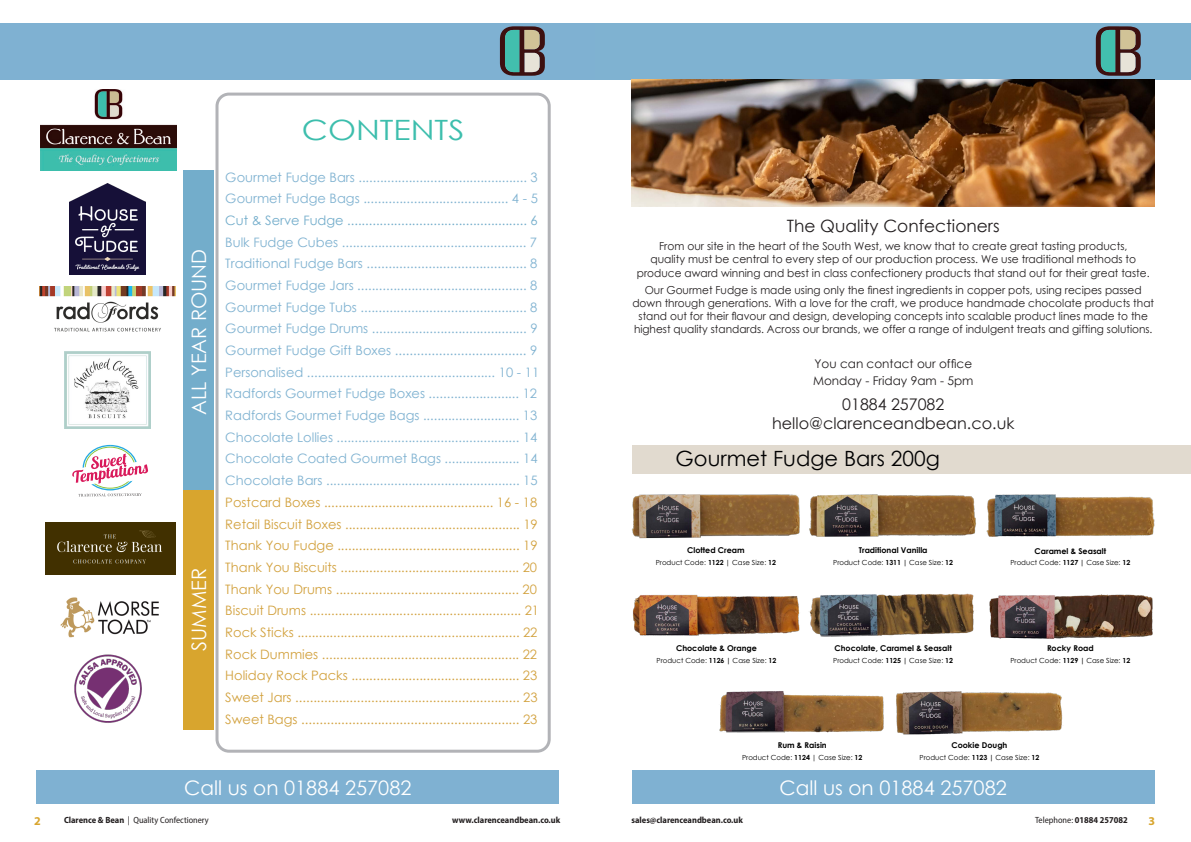
<style>
.page{position:relative;width:1191px;height:842px;background:#fff}
.page>*{position:absolute;margin:0;border:0;box-sizing:border-box;transform-origin:0 0}
.t1{font:28px "Century Gothic";color:#3dbead;scale:1.15 1}
.t2{font:21px "Century Gothic";color:#000001}
.t3{font:20px "Century Gothic";color:#fff}
.t4{font:17px "Century Gothic";color:#231f20}
.t5{font:16px "Century Gothic";color:#231f20}
.t6{font:13px "Century Gothic";color:#7fb2d1}
.t7{font:13px "Century Gothic";color:#d2a13d}
.t8{font:13px "Century Gothic";color:#73adcb}
.t9{font:12px/17.4px "Century Gothic";color:#231f20}
.t10{font:700 12px "Myriad Pro";color:#d8a52e}
.t11{font:11px/13.2px "Century Gothic";color:#231f20;text-align:center;scale:.96 1}
.t12{font:11px/13.2px "Century Gothic";color:#231f20;text-align:center}
.t13{font:700 semi-condensed 9px "Myriad Pro";color:#231f20}
.t14{font:semi-condensed 9px "Myriad Pro";color:#231f20}
.t15{font:700 8px "Century Gothic";color:#000}
.t16{font:7px "Century Gothic";color:#000}
.s1{font-weight:700}
.s2{font-weight:400}
</style>
<div class="page">
<div style="left:0;top:23px;width:595px;height:56px;background:#7fb1d2"></div>
<div style="left:37px;top:770px;width:522px;height:34px;background:#7fb1d2"></div>
<img style="left:41px;top:90px;width:135px;height:81px">
<img style="left:69px;top:183px;width:76px;height:91px">
<img style="left:40px;top:287px;width:135px;height:45px">
<img style="left:65px;top:351px;width:85px;height:78px">
<svg style="left:72px;top:444px;width:76px;height:52px"></svg>
<img style="left:46px;top:522px;width:129px;height:53px">
<img style="left:74px;top:655px;width:68px;height:68px">
<div style="left:215px;top:93px;width:336px;height:660px;border:3px solid #b2b3b7;border-radius:12px"></div>
<div style="left:183px;top:490px;width:30px;height:240px;background:#d8a52e"></div>
<div style="left:183px;top:171px;width:30px;height:319px;background:#73adcb"></div>
<img style="left:60px;top:597px;width:99px;height:41px">
<div style="left:595px;top:23px;width:596px;height:56px;background:#7fb2d1"></div>
<div style="left:632px;top:770px;width:522px;height:34px;background:#7fb1d2"></div>
<img style="left:986px;top:494px;width:168px;height:43px">
<img style="left:633px;top:594px;width:167px;height:42px">
<img style="left:809px;top:494px;width:167px;height:43px">
<img style="left:809px;top:593px;width:165px;height:44px">
<img style="left:989px;top:594px;width:164px;height:45px">
<img style="left:632px;top:494px;width:168px;height:45px">
<img style="left:896px;top:691px;width:167px;height:44px">
<img style="left:719px;top:691px;width:165px;height:42px">
<div style="left:632px;top:445px;width:559px;height:28px;background:#e1dacf"></div>
<img style="left:631px;top:79px;width:524px;height:128px">
<svg style="left:1095px;top:26px;width:45px;height:50px;background:#6b7c74"></svg>
<svg style="left:500px;top:26px;width:45px;height:50px;background:#6a7a72"></svg>
<p class="t3" style="left:185px;top:415px;width:168px;rotate:-90deg">ALL YEAR ROUND</p>
<p class="t3" style="left:185px;top:651px;width:84px;rotate:-90deg">SUMMER</p>
<p class="t1" style="left:302px;top:110px;width:143px">CONTENTS</p>
<p class="t6" style="left:225px;top:168px;width:314px">Gourmet Fudge Bars ............................................... 3</p>
<p class="t6" style="left:225px;top:190px;width:314px">Gourmet Fudge Bags ........................................ 4 - 5</p>
<p class="t8" style="left:225px;top:211px;width:314px">Cut &amp; Serve Fudge .................................................. 6</p>
<p class="t6" style="left:225px;top:233px;width:313px">Bulk Fudge Cubes ................................................... 7</p>
<p class="t6" style="left:225px;top:255px;width:313px">Traditional Fudge Bars ............................................ 8</p>
<p class="t6" style="left:225px;top:276px;width:314px">Gourmet Fudge Jars ............................................... 8</p>
<p class="t6" style="left:225px;top:298px;width:313px">Gourmet Fudge Tubs .............................................. 8</p>
<p class="t6" style="left:225px;top:320px;width:314px">Gourmet Fudge Drums ........................................... 9</p>
<p class="t6" style="left:225px;top:341px;width:313px">Gourmet Fudge Gift Boxes .................................... 9</p>
<p class="t6" style="left:225px;top:363px;width:315px">Personalised .................................................... 10 - 11</p>
<p class="t6" style="left:225px;top:385px;width:313px">Radfords Gourmet Fudge Boxes ......................... 12</p>
<p class="t6" style="left:225px;top:406px;width:313px">Radfords Gourmet Fudge Bags ........................... 13</p>
<p class="t6" style="left:225px;top:428px;width:313px">Chocolate Lollies ................................................... 14</p>
<p class="t6" style="left:225px;top:450px;width:314px">Chocolate Coated Gourmet Bags ..................... 14</p>
<p class="t6" style="left:225px;top:471px;width:314px">Chocolate Bars ...................................................... 15</p>
<p class="t7" style="left:225px;top:493px;width:313px">Postcard Boxes ............................................... 16 - 18</p>
<p class="t7" style="left:225px;top:515px;width:314px">Retail Biscuit Boxes ................................................. 19</p>
<p class="t7" style="left:225px;top:536px;width:314px">Thank You Fudge ................................................... 19</p>
<p class="t7" style="left:225px;top:558px;width:313px">Thank You Biscuits .................................................. 20</p>
<p class="t7" style="left:225px;top:580px;width:313px">Thank You Drums ................................................... 20</p>
<p class="t7" style="left:225px;top:601px;width:315px">Biscuit Drums ........................................................... 21</p>
<p class="t7" style="left:225px;top:623px;width:314px">Rock Sticks .............................................................. 22</p>
<p class="t7" style="left:225px;top:645px;width:313px">Rock Dummies ....................................................... 22</p>
<p class="t7" style="left:225px;top:666px;width:313px">Holiday Rock Packs ............................................... 23</p>
<p class="t7" style="left:225px;top:688px;width:314px">Sweet Jars .............................................................. 23</p>
<p class="t7" style="left:225px;top:710px;width:314px">Sweet Bags ............................................................ 23</p>
<p class="t3" style="left:184px;top:774px;width:229px">Call us on 01884 257082</p>
<p class="t4" style="left:787px;top:214px;width:214px">The Quality Confectioners</p>
<p class="t12" style="left:650px;top:239px;width:487px">From our site in the heart of the South West, we know that to create great tasting products, quality must be central to every step of our production process. We use traditional methods to</p>
<p class="t11" style="left:637px;top:264px;width:535px;line-height:17.2px">produce award winning and best in class confectionery products that stand out for their great taste.<br>Our Gourmet Fudge is made using only the finest ingredients in copper pots, using recipes passed</p>
<p class="t11" style="left:632px;top:296px;width:545px">down through generations. With a love for the craft, we produce handmade chocolate products that stand out for their flavour and design, developing concepts into scalable product lines made to the highest quality standards. Across our brands, we offer a range of indulgent treats and gifting solutions.</p>
<p class="t9" style="left:813px;top:355px;width:162px">You can contact our office<br>Monday - Friday 9am - 5pm</p>
<p class="t5" style="left:842px;top:393px;width:103px">01884 257082</p>
<p class="t5" style="left:772px;top:412px;width:244px">hello@clarenceandbean.co.uk</p>
<p class="t2" style="left:675px;top:443px;width:266px">Gourmet Fudge Bars 200g</p>
<p class="t15" style="left:687px;top:544px;width:59px">Clotted Cream</p>
<p class="t16" style="left:656px;top:557px;width:122px">Product Code: <span class="s1">1122</span> | Case Size: <span class="s1">12</span></p>
<p class="t15" style="left:858px;top:544px;width:70px">Traditional Vanilla</p>
<p class="t16" style="left:833px;top:557px;width:121px">Product Code: <span class="s1">1311 |</span> Case Size: <span class="s1">12</span></p>
<p class="t15" style="left:1034px;top:544px;width:73px">Caramel &amp; Seasalt</p>
<p class="t16" style="left:1010px;top:557px;width:121px">Product Code: <span class="s1">1127 |</span> Case Size: <span class="s1">12</span></p>
<p class="t15" style="left:676px;top:642px;width:82px">Chocolate &amp; Orange</p>
<p class="t16" style="left:656px;top:655px;width:121px">Product Code: <span class="s1">1126 |</span> Case Size: <span class="s1">12</span></p>
<p class="t15" style="left:834px;top:642px;width:119px">Chocolate, Caramel &amp; Seasalt</p>
<p class="t16" style="left:833px;top:655px;width:121px">Product Code: <span class="s1">1125 |</span> Case Size: <span class="s1">12</span></p>
<p class="t15" style="left:1047px;top:642px;width:48px">Rocky Road</p>
<p class="t16" style="left:1010px;top:655px;width:121px">Product Code: <span class="s1">1129 |</span> Case Size: <span class="s1">12</span></p>
<p class="t15" style="left:777px;top:739px;width:50px">Rum &amp; Raisin</p>
<p class="t16" style="left:742px;top:752px;width:122px">Product Code: <span class="s1">1124</span> | Case Size: <span class="s1">12</span></p>
<p class="t15" style="left:951px;top:739px;width:57px">Cookie Dough</p>
<p class="t16" style="left:919px;top:752px;width:121px">Product Code: <span class="s1">1123 |</span> Case Size: <span class="s1">12</span></p>
<p class="t3" style="left:779px;top:773px;width:229px">Call us on 01884 257082</p>
<p class="t10" style="left:34px;top:814px;width:8px">2</p>
<p class="t14" style="left:64px;top:815px;width:146px"><span class="s1">Clarence &amp; Bean</span> | Quality Confectionery</p>
<p class="t13" style="left:452px;top:814px;width:109px">www.clarenceandbean.co.uk</p>
<p class="t13" style="left:631px;top:814px;width:113px">sales@clarenceandbean.co.uk</p>
<p class="t13" style="left:1035px;top:814px;width:94px"><span class="s2">Telephone:</span> 01884 257082</p>
<p class="t10" style="left:1148px;top:814px;width:8px">3</p>
</div>
